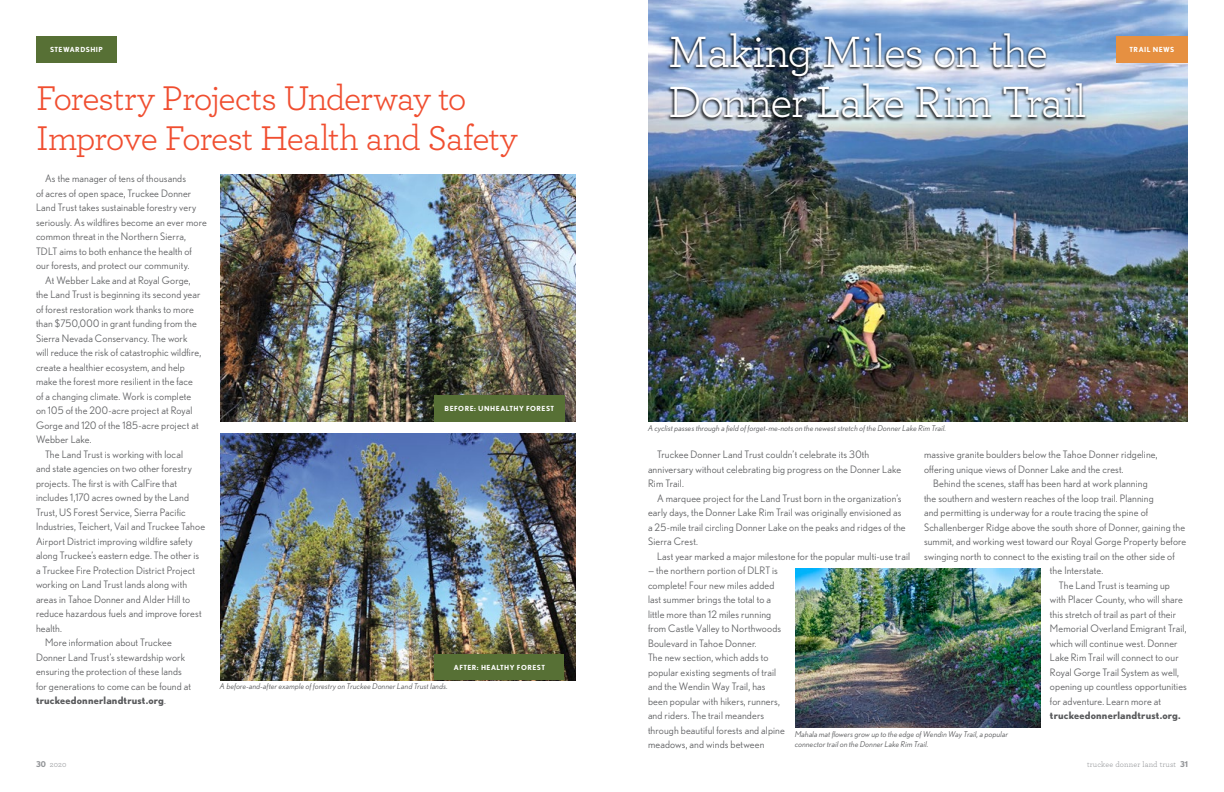
<style>
.page{position:relative;width:1224px;height:792px;background:#fff}
.page>*{position:absolute;margin:0;border:0;box-sizing:border-box;transform-origin:0 0}
.t1{font:46px/50px "Archer";letter-spacing:-.03em;color:#fff}
.t2{font:36px/40px "Archer";letter-spacing:-.03em;color:#f04e30}
.t3{font:10.2px/14.5px "Nobel";letter-spacing:.015em;color:#636466}
.t4{font:700 10.2px "Nobel";letter-spacing:.015em;color:#58595b}
.t5{font:italic 8px/10px "Nobel";letter-spacing:.02em;color:#58595b}
.t6{font:8px "Archer";letter-spacing:.02em;color:#939598}
.t7{font:700 7px "Nobel";letter-spacing:.065em;color:#fff}
.s1{font-weight:400;color:#636466}
.s2{font-family:"Nobel";font-weight:700}
</style>
<div class="page">
<img style="left:648px;top:0;width:540px;height:422px">
<img style="left:220px;top:174px;width:356px;height:247px">
<div style="left:36px;top:36px;width:81px;height:26px;background:#577035"></div>
<div style="left:1116px;top:36px;width:72px;height:26px;background:#e69041"></div>
<img style="left:220px;top:433px;width:356px;height:247px">
<div style="left:434px;top:395px;width:131px;height:26px;background:#577035"></div>
<div style="left:435px;top:654px;width:129px;height:26px;background:#577035"></div>
<img style="left:666px;top:32px;width:421px;height:89px">
<img style="left:795px;top:569px;width:246px;height:159px">
<h1 class="t1" style="left:668px;top:25px;width:420px">Making Miles on the<br>Donner Lake Rim Trail</h1>
<p class="t7" style="left:50px;top:45px;width:54px">STEWARDSHIP</p>
<p class="t7" style="left:1130px;top:45px;width:46px">TRAIL NEWS</p>
<h2 class="t2" style="left:36px;top:76px;width:483px">Forestry Projects Underway to<br>Improve Forest Health and Safety</h2>
<p class="t3" style="left:45px;top:171px;width:143px">As the manager of tens of thousands</p>
<p class="t3" style="left:36px;top:185px;width:157px">of acres of open space, Truckee Donner</p>
<p class="t3" style="left:36px;top:200px;width:162px">Land Trust takes sustainable forestry very</p>
<p class="t3" style="left:36px;top:214px;width:172px">seriously. As wildfires become an ever more</p>
<p class="t3" style="left:36px;top:229px;width:152px">common threat in the Northern Sierra,</p>
<p class="t3" style="left:36px;top:244px;width:158px">TDLT aims to both enhance the health of</p>
<p class="t3" style="left:36px;top:258px;width:155px">our forests, and protect our community.</p>
<p class="t3" style="left:45px;top:273px;width:147px">At Webber Lake and at Royal Gorge,</p>
<p class="t3" style="left:36px;top:287px;width:166px">the Land Trust is beginning its second year</p>
<p class="t3" style="left:36px;top:302px;width:160px">of forest restoration work thanks to more</p>
<p class="t3" style="left:36px;top:316px;width:162px">than $750,000 in grant funding from the</p>
<p class="t3" style="left:36px;top:331px;width:153px">Sierra Nevada Conservancy. The work</p>
<p class="t3" style="left:36px;top:345px;width:167px">will reduce the risk of catastrophic wildfire,</p>
<p class="t3" style="left:36px;top:360px;width:150px">create a healthier ecosystem, and help</p>
<p class="t3" style="left:36px;top:374px;width:159px">make the forest more resilient in the face</p>
<p class="t3" style="left:36px;top:389px;width:157px">of a changing climate. Work is complete</p>
<p class="t3" style="left:36px;top:403px;width:158px">on 105 of the 200-acre project at Royal</p>
<p class="t3" style="left:36px;top:418px;width:164px">Gorge and 120 of the 185-acre project at</p>
<p class="t3" style="left:36px;top:432px;width:57px">Webber Lake.</p>
<p class="t3" style="left:45px;top:447px;width:140px">The Land Trust is working with local</p>
<p class="t3" style="left:36px;top:461px;width:157px">and state agencies on two other forestry</p>
<p class="t3" style="left:36px;top:476px;width:143px">projects. The first is with CalFire that</p>
<p class="t3" style="left:36px;top:490px;width:155px">includes 1,170 acres owned by the Land</p>
<p class="t3" style="left:36px;top:505px;width:151px">Trust, US Forest Service, Sierra Pacific</p>
<p class="t3" style="left:36px;top:519px;width:171px">Industries, Teichert, Vail and Truckee Tahoe</p>
<p class="t3" style="left:36px;top:534px;width:158px">Airport District improving wildfire safety</p>
<p class="t3" style="left:36px;top:548px;width:165px">along Truckee’s eastern edge. The other is</p>
<p class="t3" style="left:36px;top:563px;width:161px">a Truckee Fire Protection District Project</p>
<p class="t3" style="left:36px;top:577px;width:153px">working on Land Trust lands along with</p>
<p class="t3" style="left:36px;top:592px;width:156px">areas in Tahoe Donner and Alder Hill to</p>
<p class="t3" style="left:36px;top:606px;width:167px">reduce hazardous fuels and improve forest</p>
<p class="t3" style="left:36px;top:621px;width:27px">health.</p>
<p class="t3" style="left:45px;top:635px;width:128px">More information about Truckee</p>
<p class="t3" style="left:36px;top:650px;width:151px">Donner Land Trust’s stewardship work</p>
<p class="t3" style="left:36px;top:664px;width:147px">ensuring the protection of these lands</p>
<p class="t3" style="left:36px;top:679px;width:157px">for generations to come can be found at</p>
<p class="t4" style="left:36px;top:694px;width:132px">truckeedonnerlandtrust.org<span class="s1">.</span></p>
<p class="t7" style="left:445px;top:404px;width:111px">BEFORE: UNHEALTHY FOREST</p>
<p class="t5" style="left:648px;top:423px;width:300px">A cyclist passes through a field of forget-me-nots on the newest stretch of the Donner Lake Rim Trail.</p>
<p class="t3" style="left:648px;top:447px;width:255px;text-indent:9px">Truckee Donner Land Trust couldn’t celebrate its 30th anniversary without celebrating big progress on the Donner Lake<br>Rim Trail.</p>
<p class="t3" style="left:648px;top:491px;width:259px;text-indent:9px">A marquee project for the Land Trust born in the organization’s early days, the Donner Lake Rim Trail was originally envisioned as a 25-mile trail circling Donner Lake on the peaks and ridges of the Sierra Crest.</p>
<p class="t3" style="left:657px;top:549px;width:255px">Last year marked a major milestone for the popular multi-use trail</p>
<p class="t3" style="left:648px;top:563px;width:138px">— the northern portion of DLRT is complete! Four new miles added last summer brings the total to a little more than 12 miles running from Castle Valley to Northwoods<br>Boulevard in Tahoe Donner.<br>The new section, which adds to popular existing segments of trail and the Wendin Way Trail, has been popular with hikers, runners, and riders. The trail meanders through beautiful forests and alpine meadows, and winds between</p>
<p class="t3" style="left:924px;top:447px;width:235px">massive granite boulders below the Tahoe Donner ridgeline, offering unique views of Donner Lake and the crest.</p>
<p class="t3" style="left:933px;top:476px;width:216px">Behind the scenes, staff has been hard at work planning</p>
<p class="t3" style="left:924px;top:491px;width:231px">the southern and western reaches of the loop trail. Planning</p>
<p class="t3" style="left:924px;top:505px;width:226px">and permitting is underway for a route tracing the spine of</p>
<p class="t3" style="left:924px;top:520px;width:263px">Schallenberger Ridge above the south shore of Donner, gaining the</p>
<p class="t3" style="left:924px;top:534px;width:264px">summit, and working west toward our Royal Gorge Property before</p>
<p class="t3" style="left:924px;top:549px;width:252px">swinging north to connect to the existing trail on the other side of</p>
<p class="t3" style="left:1050px;top:563px;width:55px">the Interstate.</p>
<p class="t3" style="left:1059px;top:578px;width:113px">The Land Trust is teaming up</p>
<p class="t3" style="left:1050px;top:592px;width:135px">with Placer County, who will share</p>
<p class="t3" style="left:1050px;top:607px;width:128px">this stretch of trail as part of their</p>
<p class="t3" style="left:1050px;top:621px;width:138px">Memorial Overland Emigrant Trail,</p>
<p class="t3" style="left:1050px;top:636px;width:129px">which will continue west. Donner</p>
<p class="t3" style="left:1050px;top:650px;width:130px">Lake Rim Trail will connect to our</p>
<p class="t3" style="left:1050px;top:665px;width:131px">Royal Gorge Trail System as well,</p>
<p class="t3" style="left:1050px;top:679px;width:138px">opening up countless opportunities</p>
<p class="t3" style="left:1050px;top:694px;width:113px">for adventure. Learn more at</p>
<p class="t4" style="left:1050px;top:710px;width:132px">truckeedonnerlandtrust.org.</p>
<p class="t7" style="left:454px;top:663px;width:93px">AFTER: HEALTHY FOREST</p>
<p class="t5" style="left:220px;top:681px;width:229px">A before-and-after example of forestry on Truckee Donner Land Trust lands.</p>
<p class="t5" style="left:795px;top:729px;width:215px">Mahala mat flowers grow up to the edge of Wendin Way Trail, a popular connector trail on the Donner Lake Rim Trail.</p>
<p class="t6" style="left:36px;top:759px;width:32px"><span class="s2">30</span> 2020</p>
<p class="t6" style="left:1087px;top:759px;width:102px">truckee donner land trust <span class="s2">31</span></p>
</div>
